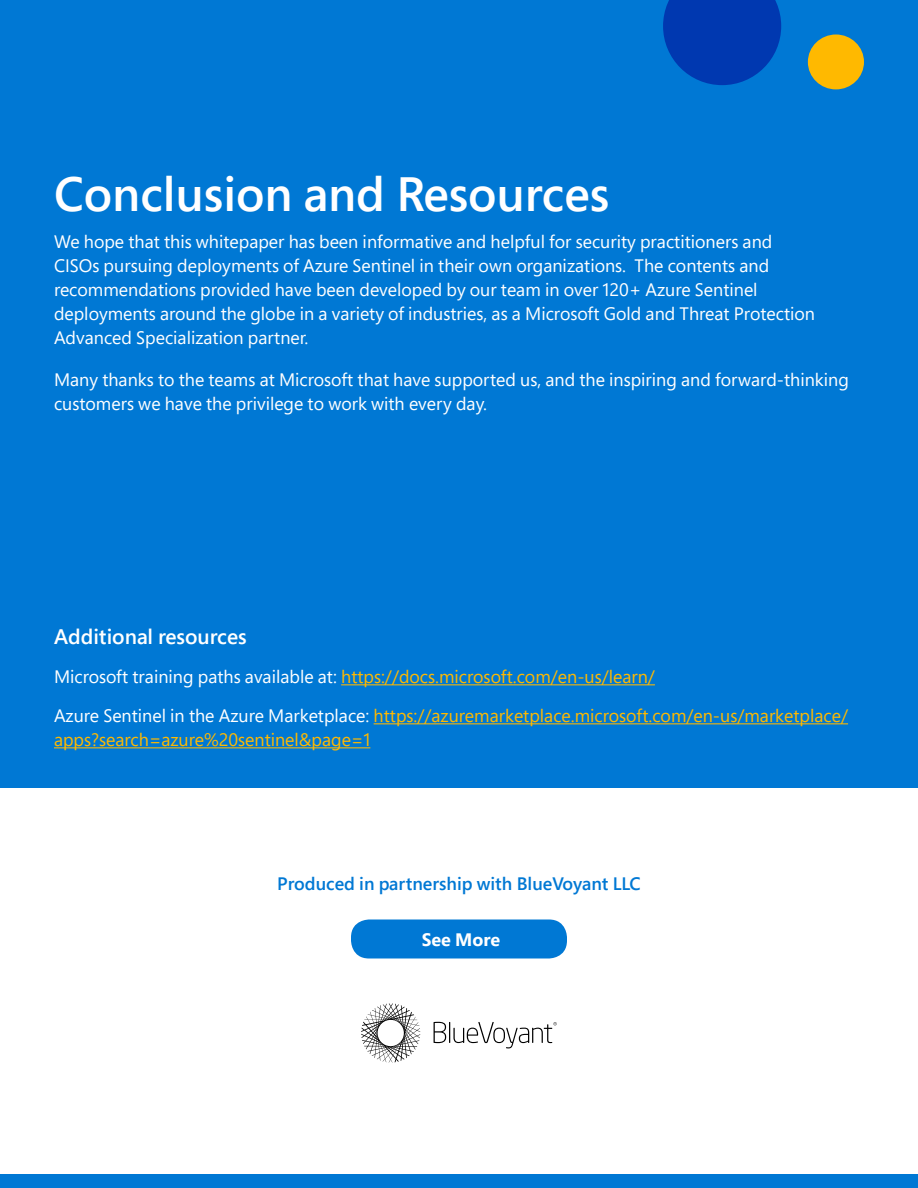
<style>
.page{position:relative;width:918px;height:1188px;background:#fff}
.page>*{position:absolute;margin:0;border:0;box-sizing:border-box;transform-origin:0 0}
.t1{font:600 48px "Segoe Pro";color:#fff}
.t2{font:600 21px "Segoe Pro";color:#fff}
.t3{font:18px/24px "Segoe Pro";color:#fff}
.t4{font:18px/39px "Segoe Pro";color:#ffb900}
.t5{font:600 18px "Segoe Pro";color:#0078d4}
.t6{font:700 18px "Segoe Pro";color:#fff}
.s1{color:#fff}
</style>
<div class="page">
<div style="left:0;top:0;width:918px;height:788px;background:#0078d4"></div>
<hr style="left:341px;top:684px;width:314px;height:1px;background:#ffb900">
<hr style="left:374px;top:723px;width:474px;height:1px;background:#ffb900">
<hr style="left:54px;top:747px;width:316px;height:1px;background:#ffb900">
<div style="left:351px;top:920px;width:216px;height:38px;background:#0078d4;border-radius:18px"></div>
<svg style="left:361px;top:1003px;width:59px;height:60px"></svg>
<svg style="left:434px;top:1022px;width:123px;height:26px"></svg>
<svg style="left:663px;top:0;width:118px;height:85px"></svg>
<div style="left:808px;top:35px;width:56px;height:54px;background:#ffb900;border-radius:50%"></div>
<div style="left:0;top:1174px;width:918px;height:14px;background:#0078d4"></div>
<h1 class="t1" style="left:54px;top:161px;width:557px">Conclusion and Resources</h1>
<p class="t3" style="left:54px;top:229px;width:763px">We hope that this whitepaper has been informative and helpful for security practitioners and CISOs pursuing deployments of Azure Sentinel in their own organizations. The contents and recommendations provided have been developed by our team in over 120+ Azure Sentinel deployments around the globe in a variety of industries, as a Microsoft Gold and Threat Protection Advanced Specialization partner.</p>
<p class="t3" style="left:54px;top:367px;width:796px">Many thanks to the teams at Microsoft that have supported us, and the inspiring and forward-thinking customers we have the privilege to work with every day.</p>
<p class="t2" style="left:54px;top:622px;width:194px">Additional resources</p>
<p class="t4" style="left:54px;top:657px;width:796px"><span class="s1">Microsoft training paths available at:</span> https://docs.microsoft.com/en-us/learn/<br><span class="s1">Azure Sentinel in the Azure Marketplace:</span> https://azuremarketplace.microsoft.com/en-us/marketplace/</p>
<p class="t4" style="left:54px;top:720px;width:318px">apps?search=azure%20sentinel&amp;page=1</p>
<p class="t5" style="left:277px;top:871px;width:365px">Produced in partnership with BlueVoyant LLC</p>
<p class="t6" style="left:422px;top:927px;width:80px">See More</p>
</div>
